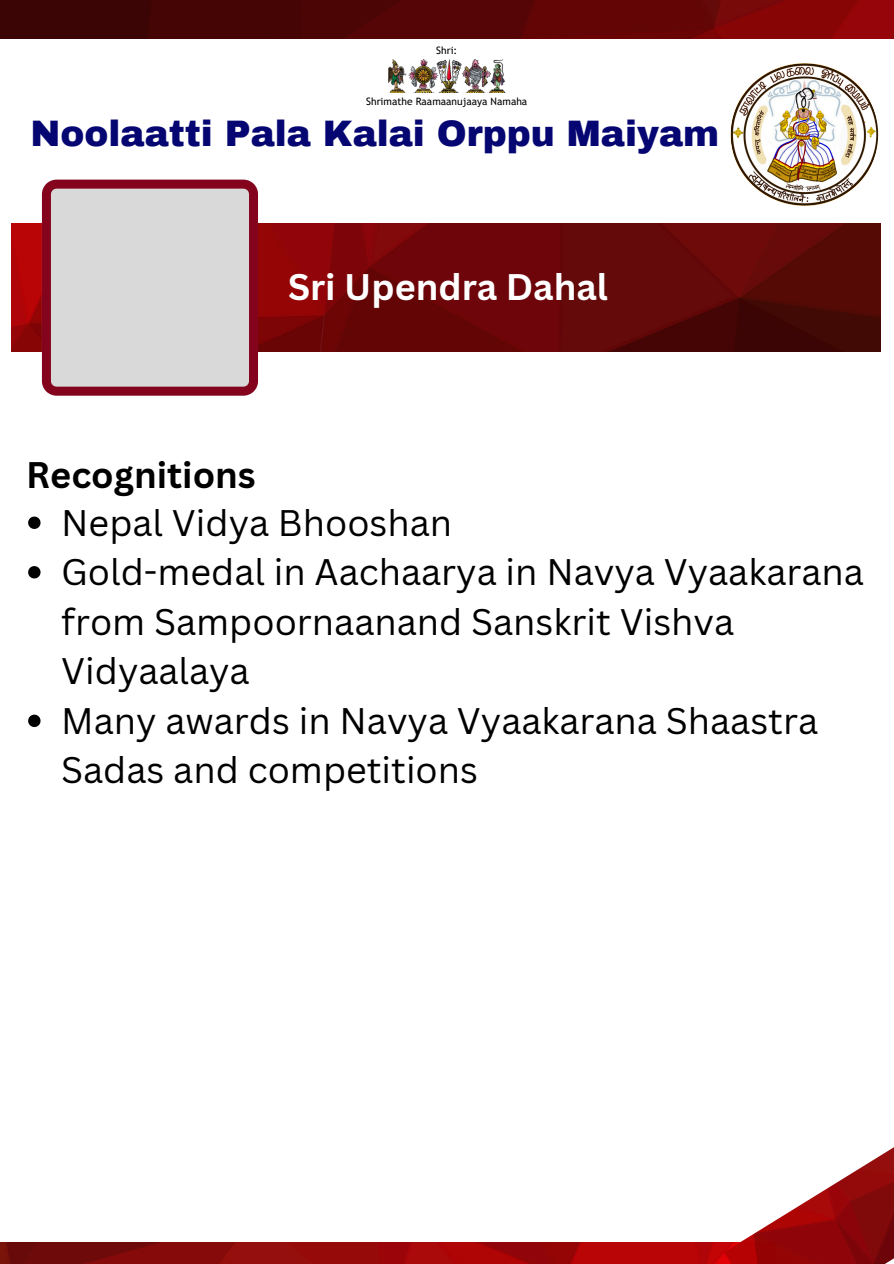
<style>
.page{position:relative;width:894px;height:1264px;background:#fff}
.page>*{position:absolute;margin:0;border:0;box-sizing:border-box;transform-origin:0 0}
.t1{font:36px/49.5px "Canva Sans";color:#000}
.t2{font:900 36px "Archivo";color:#060672}
.t3{font:700 36px "Canva Sans";color:#fff}
.t4{font:700 36px "Canva Sans";color:#000}
.t5{font:10.2px "Trebuchet MS";color:#000}
</style>
<div class="page">
<img style="left:388px;top:59px;width:117px;height:34px">
<img style="left:11px;top:223px;width:869px;height:129px">
<img style="left:730px;top:61px;width:147px;height:147px;border-radius:50%">
<svg style="left:42px;top:180px;width:216px;height:215px;background:#ccb8bc"></svg>
<img style="left:0;top:0;width:893px;height:38px">
<img style="left:1px;top:1242px;width:722px;height:21px">
<img style="left:723px;top:1148px;width:170px;height:115px">
<svg style="left:28px;top:516px;width:12px;height:13px"></svg>
<svg style="left:28px;top:566px;width:12px;height:12px"></svg>
<svg style="left:28px;top:714px;width:12px;height:13px"></svg>
<p class="t5" style="left:436px;top:44px;width:23px">Shri:</p>
<p class="t5" style="left:366px;top:96px;width:162px">Shrimathe Raamaanujaaya Namaha</p>
<p class="t2" style="left:31px;top:115px;width:689px">Noolaatti Pala Kalai Orppu Maiyam</p>
<h1 class="t3" style="left:288px;top:261px;width:321px">Sri Upendra Dahal</h1>
<p class="t4" style="left:26px;top:449px;width:231px">Recognitions</p>
<h2 class="t1" style="left:61px;top:497px;width:392px">Nepal Vidya Bhooshan</h2>
<p class="t1" style="left:61px;top:546px;width:803px">Gold-medal in Aachaarya in Navya Vyaakarana from Sampoornaanand Sanskrit Vishva<br>Vidyaalaya</p>
<h1 class="t1" style="left:61px;top:695px;width:758px">Many awards in Navya Vyaakarana Shaastra<br>Sadas and competitions</h1>
</div>
